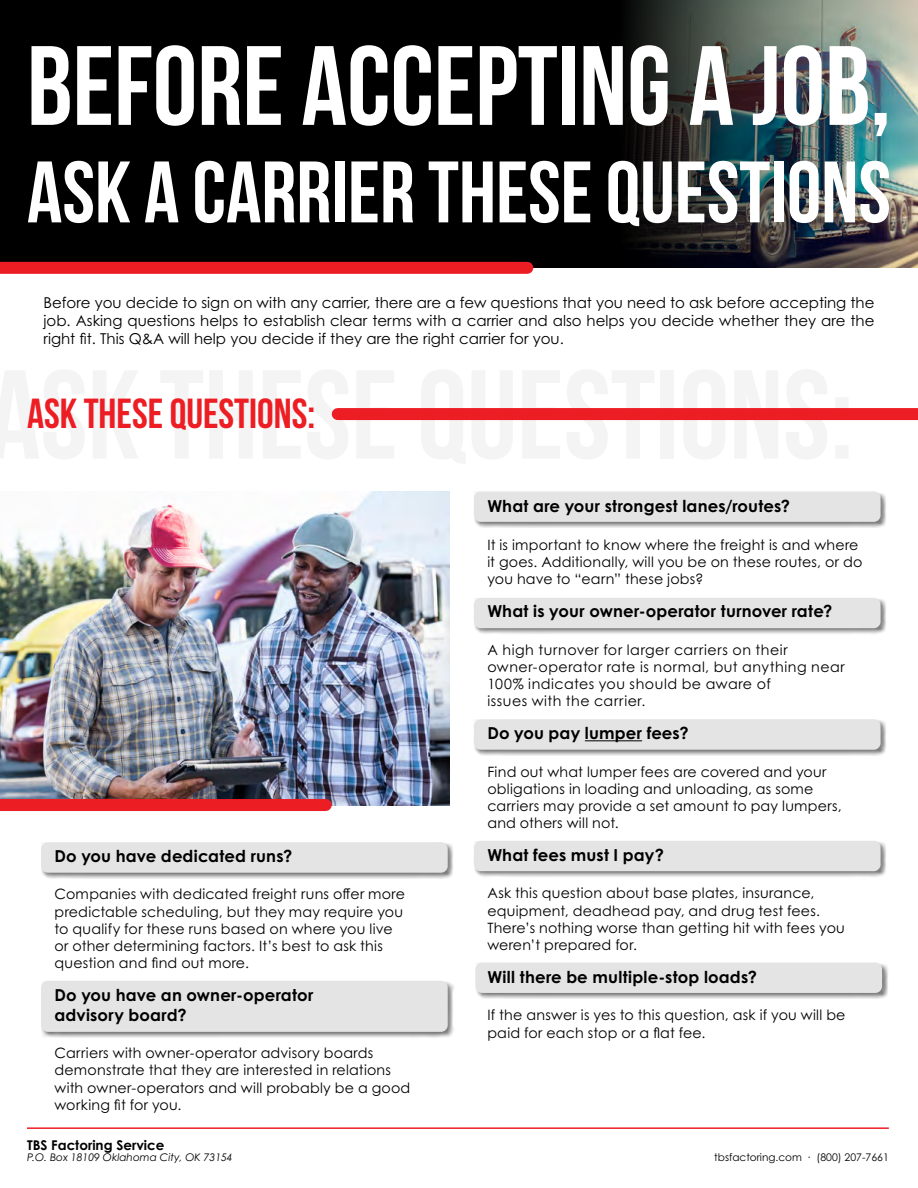
<style>
.page{position:relative;width:918px;height:1188px;background:#fff}
.page>*{position:absolute;margin:0;border:0;box-sizing:border-box;transform-origin:0 0}
.t1{font:112.5px "Bebas Neue";color:#fff}
.t2{font:87px "Bebas Neue";color:#fff}
.t3{font:700 42px "Bebas Neue";color:#ed1d24}
.t4{font:700 16.5px/19.8px "Century Gothic Pro";letter-spacing:.01em;color:#000}
.t5{font:15px/18px "Century Gothic Pro";color:#000;text-align:justify}
.t6{font:14.25px/17.1px "Century Gothic Pro";letter-spacing:.015em;color:#000}
.t7{font:14.25px/17.1px "Century Gothic Pro";letter-spacing:.035em;color:#000}
.t8{font:700 13.5px "Century Gothic Pro";color:#000}
.t9{font:italic 10.5px "Century Gothic Pro";color:#000}
.t10{font:10.5px "Century Gothic Pro";color:#000}
</style>
<div class="page">
<div style="left:41px;top:981px;width:413px;height:57px;background:#000;opacity:.5"></div>
<div style="left:41px;top:981px;width:407px;height:51px;background:#e4e4e4;border-radius:7px"></div>
<div style="left:474px;top:491px;width:413px;height:37px;background:#000;opacity:.5"></div>
<div style="left:474px;top:491px;width:407px;height:31px;background:#e4e4e4;border-radius:7px"></div>
<div style="left:474px;top:719px;width:413px;height:37px;background:#000;opacity:.5"></div>
<div style="left:474px;top:719px;width:407px;height:31px;background:#e4e4e4;border-radius:7px"></div>
<div style="left:474px;top:841px;width:413px;height:36px;background:#000;opacity:.5"></div>
<div style="left:474px;top:841px;width:407px;height:30px;background:#e4e4e4;border-radius:7px"></div>
<div style="left:475px;top:962px;width:414px;height:37px;background:#000;opacity:.5"></div>
<div style="left:475px;top:963px;width:407px;height:30px;background:#e4e4e4;border-radius:7px"></div>
<div style="left:474px;top:598px;width:413px;height:36px;background:#000;opacity:.5"></div>
<div style="left:474px;top:598px;width:407px;height:30px;background:#e4e4e4;border-radius:7px"></div>
<div style="left:41px;top:842px;width:413px;height:37px;background:#000;opacity:.5"></div>
<div style="left:41px;top:842px;width:407px;height:31px;background:#e4e4e4;border-radius:7px"></div>
<img style="left:0;top:0;width:918px;height:268px">
<div style="left:338px;top:408px;width:580px;height:12px;background:#ed1d24"></div>
<div style="left:0;top:262px;width:527px;height:12px;background:#ed1d24"></div>
<hr style="left:585px;top:740px;width:57px;height:1px;background:#000">
<img style="left:0;top:492px;width:450px;height:313px">
<div style="left:0;top:799px;width:326px;height:12px;background:#ed1d24"></div>
<hr style="left:27px;top:1127px;width:862px;height:2px;background:#ed1d24">
<h1 class="t1" style="left:27px;top:24px;width:866px">BEFORE ACCEPTING A JOB,</h1>
<h2 class="t2" style="left:27px;top:145px;width:865px">ASK A CARRIER THESE QUESTIONS</h2>
<p class="t5" style="left:44px;top:294px;width:832px">Before you decide to sign on with any carrier, there are a few questions that you need to ask before accepting the job. Asking questions helps to establish clear terms with a carrier and also helps you decide whether they are the right fit. This Q&amp;A will help you decide if they are the right carrier for you.</p>
<h3 class="t3" style="left:27px;top:391px;width:290px">ASK THESE QUESTIONS:</h3>
<p class="t4" style="left:55px;top:846px;width:239px">Do you have dedicated runs?</p>
<p class="t6" style="left:55px;top:886px;width:352px">Companies with dedicated freight runs offer more predictable scheduling, but they may require you to qualify for these runs based on where you live or other determining factors. It’s best to ask this question and find out more.</p>
<p class="t4" style="left:55px;top:985px;width:260px">Do you have an owner-operator advisory board?</p>
<p class="t6" style="left:55px;top:1045px;width:357px">Carriers with owner-operator advisory boards demonstrate that they are interested in relations with owner-operators and will probably be a good working fit for you.</p>
<p class="t4" style="left:487px;top:496px;width:304px">What are your strongest lanes/routes?</p>
<p class="t6" style="left:487px;top:536px;width:377px">It is important to know where the freight is and where it goes. Additionally, will you be on these routes, or do you have to “earn” these jobs?</p>
<p class="t4" style="left:487px;top:601px;width:347px">What is your owner-operator turnover rate?</p>
<p class="t7" style="left:487px;top:641px;width:359px">A high turnover for larger carriers on their owner-operator rate is normal, but anything near 100% indicates you should be aware of<br>issues with the carrier.</p>
<p class="t4" style="left:487px;top:723px;width:203px">Do you pay lumper fees?</p>
<p class="t6" style="left:487px;top:763px;width:356px">Find out what lumper fees are covered and your obligations in loading and unloading, as some carriers may provide a set amount to pay lumpers, and others will not.</p>
<p class="t4" style="left:487px;top:845px;width:178px">What fees must I pay?</p>
<p class="t6" style="left:487px;top:885px;width:359px">Ask this question about base plates, insurance, equipment, deadhead pay, and drug test fees.<br>There’s nothing worse than getting hit with fees you weren’t prepared for.</p>
<p class="t4" style="left:487px;top:967px;width:271px">Will there be multiple-stop loads?</p>
<p class="t6" style="left:487px;top:1007px;width:360px">If the answer is yes to this question, ask if you will be paid for each stop or a flat fee.</p>
<p class="t8" style="left:27px;top:1137px;width:139px">TBS Factoring Service</p>
<p class="t9" style="left:27px;top:1151px;width:207px">P.O. Box 18109 Oklahoma City, OK 73154</p>
<p class="t10" style="left:714px;top:1151px;width:176px">tbsfactoring.com · (800) 207-7661</p>
</div>
